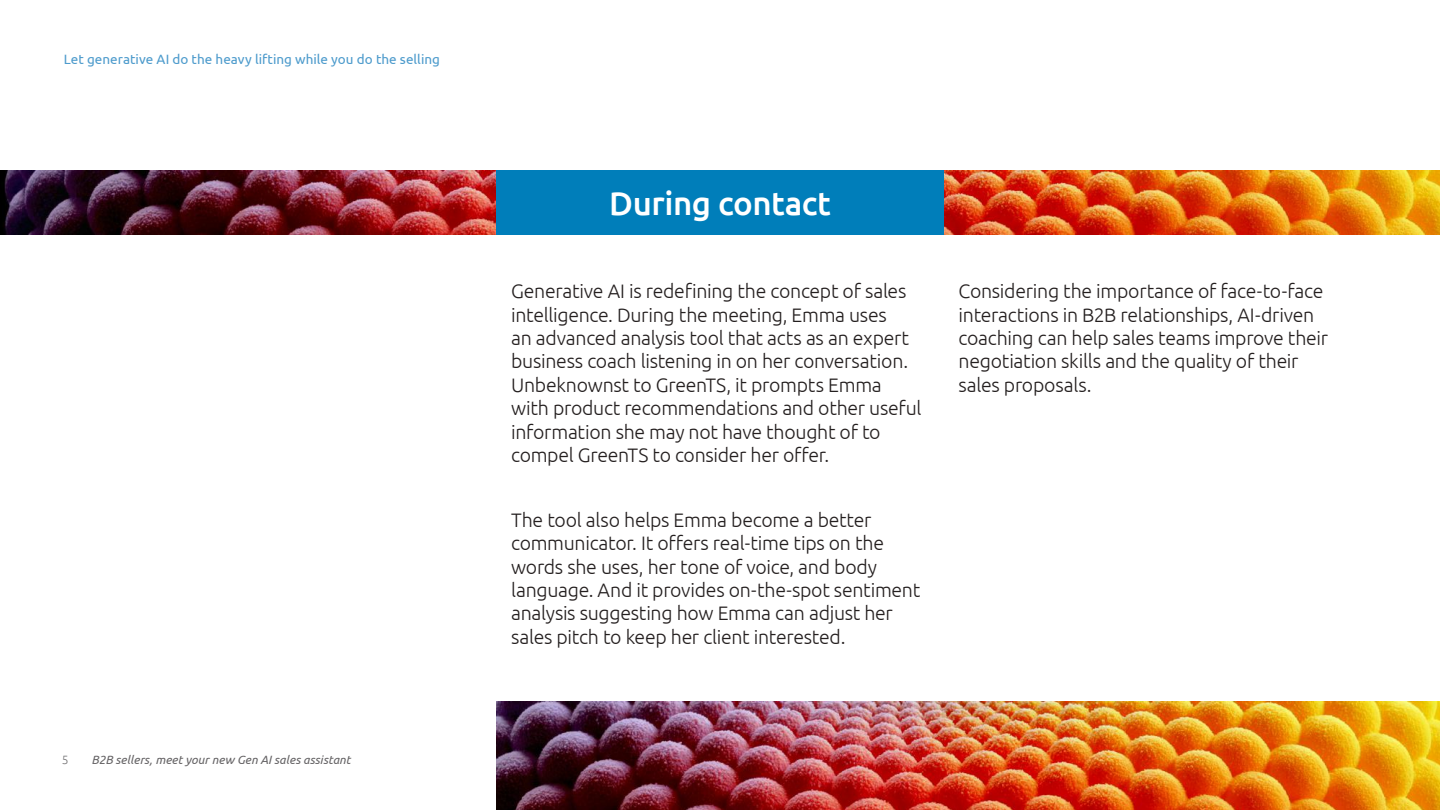
<style>
.page{position:relative;width:1440px;height:810px;background:#fff}
.page>*{position:absolute;margin:0;border:0;box-sizing:border-box;transform-origin:0 0}
.t1{font:500 33px "Ubuntu";letter-spacing:-.015em;color:#fff}
.t2{font:300 19.5px/23.4px "Ubuntu";letter-spacing:-.015em;color:#241f1f}
.t3{font:13.5px "Ubuntu";letter-spacing:.005em;color:#4d9bcc}
.t4{font:italic 12px "Ubuntu";letter-spacing:.005em;color:#656365}
.t5{font:300 12px "Ubuntu";color:#717072}
</style>
<div class="page">
<img style="left:944px;top:170px;width:496px;height:65px">
<img style="left:0;top:170px;width:496px;height:65px">
<img style="left:496px;top:702px;width:944px;height:108px">
<div style="left:496px;top:170px;width:448px;height:65px;background:#007eba"></div>
<p class="t3" style="left:64px;top:51px;width:378px">Let generative AI do the heavy lifting while you do the selling</p>
<p class="t5" style="left:62px;top:752px;width:8px">5</p>
<p class="t4" style="left:92px;top:752px;width:261px">B2B sellers, meet your new Gen AI sales assistant</p>
<h1 class="t1" style="left:609px;top:183px;width:223px">During contact</h1>
<p class="t2" style="left:511px;top:279px;width:412px">Generative AI is redefining the concept of sales intelligence. During the meeting, Emma uses<br>an advanced analysis tool that acts as an expert business coach listening in on her conversation.<br>Unbeknownst to GreenTS, it prompts Emma with product recommendations and other useful information she may not have thought of to compel GreenTS to consider her offer.</p>
<p class="t2" style="left:511px;top:508px;width:411px">The tool also helps Emma become a better communicator. It offers real-time tips on the words she uses, her tone of voice, and body language. And it provides on-the-spot sentiment analysis suggesting how Emma can adjust her sales pitch to keep her client interested.</p>
<p class="t2" style="left:959px;top:279px;width:371px">Considering the importance of face-to-face interactions in B2B relationships, AI-driven coaching can help sales teams improve their negotiation skills and the quality of their sales proposals.</p>
</div>
